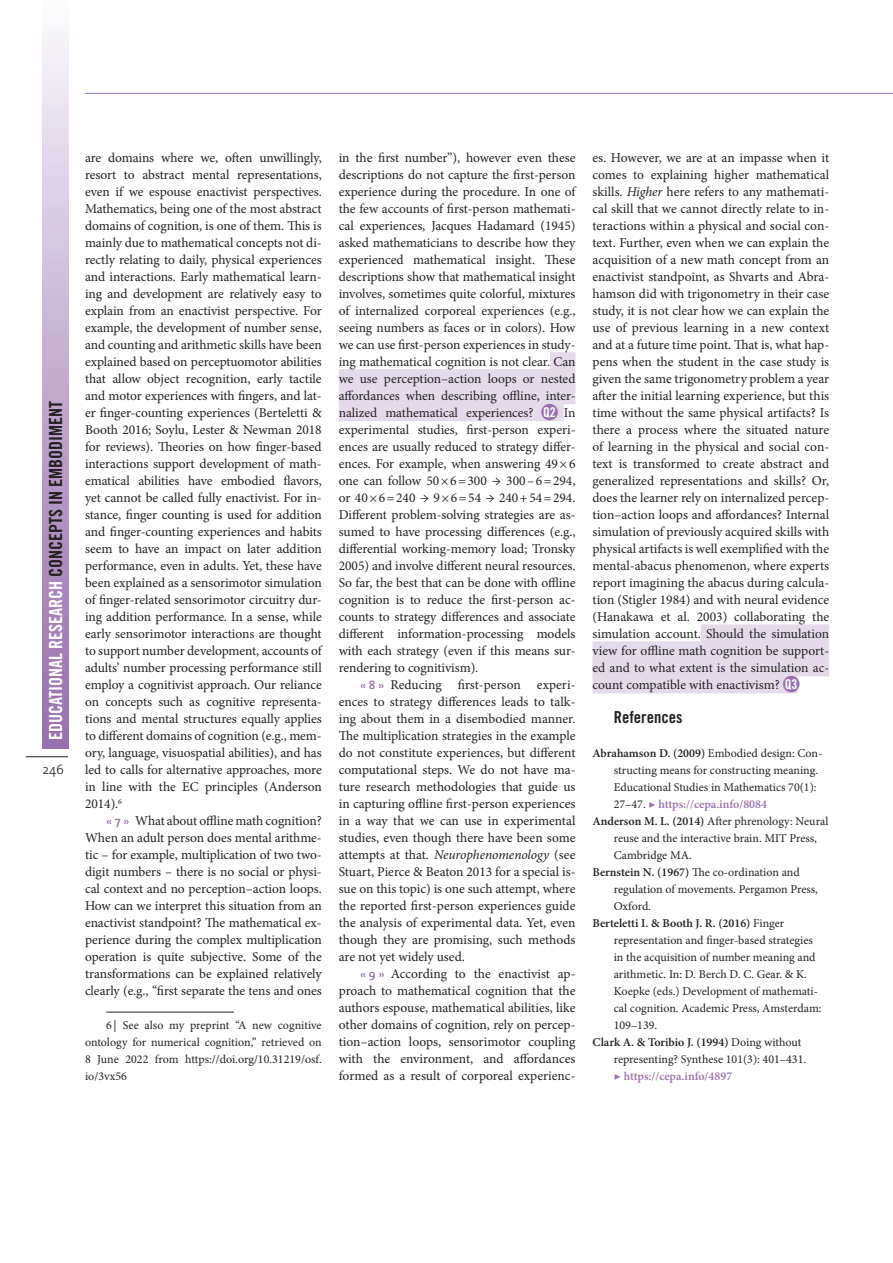
<style>
.page{position:relative;width:893px;height:1263px;background:#fff}
.page>*{position:absolute;margin:0;border:0;box-sizing:border-box;transform-origin:0 0}
.t1{font:18px "Trade Gothic Bold Cond Twenty";color:#231f20}
.t2{font:16.5px "Trade Gothic Bold Cond Twenty";color:#231f20}
.t3{font:13.5px/17px "Minion Pro";letter-spacing:-.005em;color:#231f20;text-align:justify}
.t4{font:300 13.5px "The Sans";color:#231f20}
.t5{font:12px/17px "Minion Pro";color:#231f20;text-align:justify}
.t6{font:600 12px "Minion Pro";color:#231f20}
.t7{font:600 12px "Minion Pro";color:#9771ac}
.s1{color:#fff}
.s2{font-family:"The Sans";font-weight:600;font-size:12px;color:#9771ac}
.s3{color:#9771ac}
.s4{font-family:"Trade Gothic Bold Cond Twenty";color:#fff}
.s5{font-style:italic}
.s6{font-weight:600}
.s7{font-weight:400;color:#231f20}
.s8{font-weight:400}
</style>
<div class="page">
<div style="left:43px;top:0;width:25px;height:748px;background:linear-gradient(to bottom,#f7f6fb,#936ba9)"></div>
<hr style="left:26px;top:756px;width:42px;height:1px;background:#231f20">
<hr style="left:85px;top:93px;width:808px;height:1px;background:#9771ac">
<hr style="left:106px;top:1012px;width:128px;height:1px;background:#231f20">
<div style="left:550px;top:352px;width:25px;height:18px;background:#e4dbea"></div>
<div style="left:339px;top:369px;width:236px;height:18px;background:#e4dbea"></div>
<div style="left:339px;top:386px;width:236px;height:18px;background:#e4dbea"></div>
<div style="left:339px;top:403px;width:225px;height:18px;background:#e4dbea"></div>
<div style="left:701px;top:624px;width:128px;height:18px;background:#e4dbea"></div>
<div style="left:592px;top:641px;width:237px;height:18px;background:#e4dbea"></div>
<div style="left:592px;top:658px;width:237px;height:18px;background:#e4dbea"></div>
<div style="left:592px;top:675px;width:205px;height:18px;background:#e4dbea"></div>
<h1 class="t1" style="left:45px;top:740px;width:339px;rotate:-90deg"><span class="s1">EDUCATIONAL RESEARCH</span> CONCEPTS IN Embodiment</h1>
<p class="t4" style="left:43px;top:758px;width:23px">246</p>
<p class="t3" style="left:85px;top:149px;width:238px">are domains where we, often unwillingly, resort to abstract mental representations, even if we espouse enactivist perspectives.<br>Mathematics, being one of the most abstract domains of cognition, is one of them. This is mainly due to mathematical concepts not di&shy;rectly relating to daily, physical experiences and interactions. Early mathematical learn&shy;ing and development are relatively easy to explain from an enactivist perspective. For example, the development of number sense, and counting and arithmetic skills have been explained based on perceptuomotor abilities that allow object recognition, early tactile and motor experiences with fingers, and lat&shy;er finger-counting experiences (Berteletti &amp; Booth 2016; Soylu, Lester &amp; Newman 2018 for reviews). Theories on how finger-based interactions support development of math&shy;ematical abilities have embodied flavors, yet cannot be called fully enactivist. For in&shy;stance, finger counting is used for addition and finger-counting experiences and habits seem to have an impact on later addition performance, even in adults. Yet, these have been explained as a sensorimotor simulation of finger-related sensorimotor circuitry dur&shy;ing addition performance. In a sense, while early sensorimotor interactions are thought to support number development, accounts of adults’ number processing performance still employ a cognitivist approach. Our reliance on concepts such as cognitive representa&shy;tions and mental structures equally applies to different domains of cognition (e.g., mem&shy;ory, language, visuospatial abilities), and has led to calls for alternative approaches, more in line with the EC principles (Anderson 2014).<sup>6</sup></p>
<p class="t3" style="left:85px;top:812px;width:238px;text-indent:21px"><span class="s2">« 7 »</span> What about offline math cognition?<br>When an adult person does mental arithme&shy;tic – for example, multiplication of two two&shy;digit numbers – there is no social or physi&shy;cal context and no perception–action loops.<br>How can we interpret this situation from an enactivist standpoint? The mathematical ex&shy;perience during the complex multiplication operation is quite subjective. Some of the transformations can be explained relatively clearly (e.g., “first separate the tens and ones</p>
<p class="t5" style="left:85px;top:1017px;width:238px;text-indent:21px">6 | See also my preprint “A new cognitive ontology for numerical cognition,” retrieved on 8 June 2022 from https://doi.org/10.31219/osf. io/3vx56</p>
<p class="t3" style="left:339px;top:149px;width:238px">in the first number”), however even these descriptions do not capture the first-person experience during the procedure. In one of the few accounts of first-person mathemati&shy;cal experiences, Jacques Hadamard (1945) asked mathematicians to describe how they experienced mathematical insight. These descriptions show that mathematical insight involves, sometimes quite colorful, mixtures of internalized corporeal experiences (e.g., seeing numbers as faces or in colors). How we can use first-person experiences in study&shy;ing mathematical cognition is not clear. Can we use perception–action loops or nested affordances when describing offline, inter&shy;nalized mathematical experiences? <span class="s3">■</span><span class="s4">Q2</span> In experimental studies, first-person experi&shy;ences are usually reduced to strategy differ&shy;ences. For example, when answering 49×6 one can follow 50×6=300 → 300–6=294, or 40×6=240 → 9×6=54 → 240+54=294.<br>Different problem-solving strategies are as&shy;sumed to have processing differences (e.g., differential working-memory load; Tronsky 2005) and involve different neural resources.<br>So far, the best that can be done with offline cognition is to reduce the first-person ac&shy;counts to strategy differences and associate different information-processing models with each strategy (even if this means sur&shy;rendering to cognitivism).</p>
<p class="t3" style="left:339px;top:676px;width:238px;text-indent:21px"><span class="s2">« 8 »</span> Reducing first-person experi&shy;ences to strategy differences leads to talk&shy;ing about them in a disembodied manner.<br>The multiplication strategies in the example do not constitute experiences, but different computational steps. We do not have ma&shy;ture research methodologies that guide us in capturing offline first-person experiences in a way that we can use in experimental studies, even though there have been some attempts at that. <span class="s5">Neurophenomenology</span> (see Stuart, Pierce &amp; Beaton 2013 for a special is&shy;sue on this topic) is one such attempt, where the reported first-person experiences guide the analysis of experimental data. Yet, even though they are promising, such methods are not yet widely used.</p>
<p class="t3" style="left:339px;top:965px;width:238px;text-indent:21px"><span class="s2">« 9 »</span> According to the enactivist ap&shy;proach to mathematical cognition that the authors espouse, mathematical abilities, like other domains of cognition, rely on percep&shy;tion–action loops, sensorimotor coupling with the environment, and affordances formed as a result of corporeal experienc-</p>
<p class="t3" style="left:592px;top:149px;width:238px">es. However, we are at an impasse when it comes to explaining higher mathematical skills. <span class="s5">Higher</span> here refers to any mathemati&shy;cal skill that we cannot directly relate to in&shy;teractions within a physical and social con&shy;text. Further, even when we can explain the acquisition of a new math concept from an enactivist standpoint, as Shvarts and Abra&shy;hamson did with trigonometry in their case study, it is not clear how we can explain the use of previous learning in a new context and at a future time point. That is, what hap&shy;pens when the student in the case study is given the same trigonometry problem a year after the initial learning experience, but this time without the same physical artifacts? Is there a process where the situated nature of learning in the physical and social con&shy;text is transformed to create abstract and generalized representations and skills? Or, does the learner rely on internalized percep&shy;tion–action loops and affordances? Internal simulation of previously acquired skills with physical artifacts is well exemplified with the mental-abacus phenomenon, where experts report imagining the abacus during calcula&shy;tion (Stigler 1984) and with neural evidence (Hanakawa et al. 2003) collaborating the simulation account. Should the simulation view for offline math cognition be support&shy;ed and to what extent is the simulation ac&shy;count compatible with enactivism? <span class="s3">■</span><span class="s4">Q3</span></p>
<p class="t2" style="left:614px;top:707px;width:70px">References</p>
<p class="t5" style="left:592px;top:745px;width:231px"><span class="s6">Abrahamson D. (2009)</span> Embodied design: Con-</p>
<p class="t5" style="left:614px;top:762px;width:206px">structing means for constructing meaning.</p>
<p class="t5" style="left:614px;top:779px;width:204px">Educational Studies in Mathematics 70(1):</p>
<p class="t7" style="left:614px;top:796px;width:155px"><span class="s7">27–47.</span> ▶︎ https://cepa.info/8084</p>
<p class="t5" style="left:592px;top:813px;width:238px"><span class="s6">Anderson M. L. (2014)</span> After phrenology: Neural</p>
<p class="t5" style="left:614px;top:830px;width:205px">reuse and the interactive brain. MIT Press,</p>
<p class="t5" style="left:614px;top:847px;width:80px">Cambridge MA.</p>
<p class="t5" style="left:592px;top:864px;width:209px"><span class="s6">Bernstein N. (1967)</span> The co-ordination and</p>
<p class="t5" style="left:614px;top:881px;width:206px">regulation of movements. Pergamon Press,</p>
<p class="t5" style="left:614px;top:898px;width:39px">Oxford.</p>
<p class="t6" style="left:592px;top:915px;width:193px">Berteletti I. &amp; Booth J. R. (2016) <span class="s8">Finger</span></p>
<p class="t5" style="left:614px;top:932px;width:201px">representation and finger-based strategies</p>
<p class="t5" style="left:614px;top:949px;width:203px">in the acquisition of number meaning and</p>
<p class="t5" style="left:614px;top:966px;width:195px">arithmetic. In: D. Berch D. C. Gear. &amp; K.</p>
<p class="t5" style="left:614px;top:983px;width:206px">Koepke (eds.) Development of mathemati-</p>
<p class="t5" style="left:614px;top:1000px;width:209px">cal cognition. Academic Press, Amsterdam:</p>
<p class="t5" style="left:614px;top:1017px;width:45px">109–139.</p>
<p class="t6" style="left:592px;top:1034px;width:210px">Clark A. &amp; Toribio J. (1994) <span class="s8">Doing without</span></p>
<p class="t5" style="left:614px;top:1051px;width:194px">representing? Synthese 101(3): 401–431.</p>
<p class="t7" style="left:614px;top:1068px;width:120px">▶︎ https://cepa.info/4897</p>
</div>
